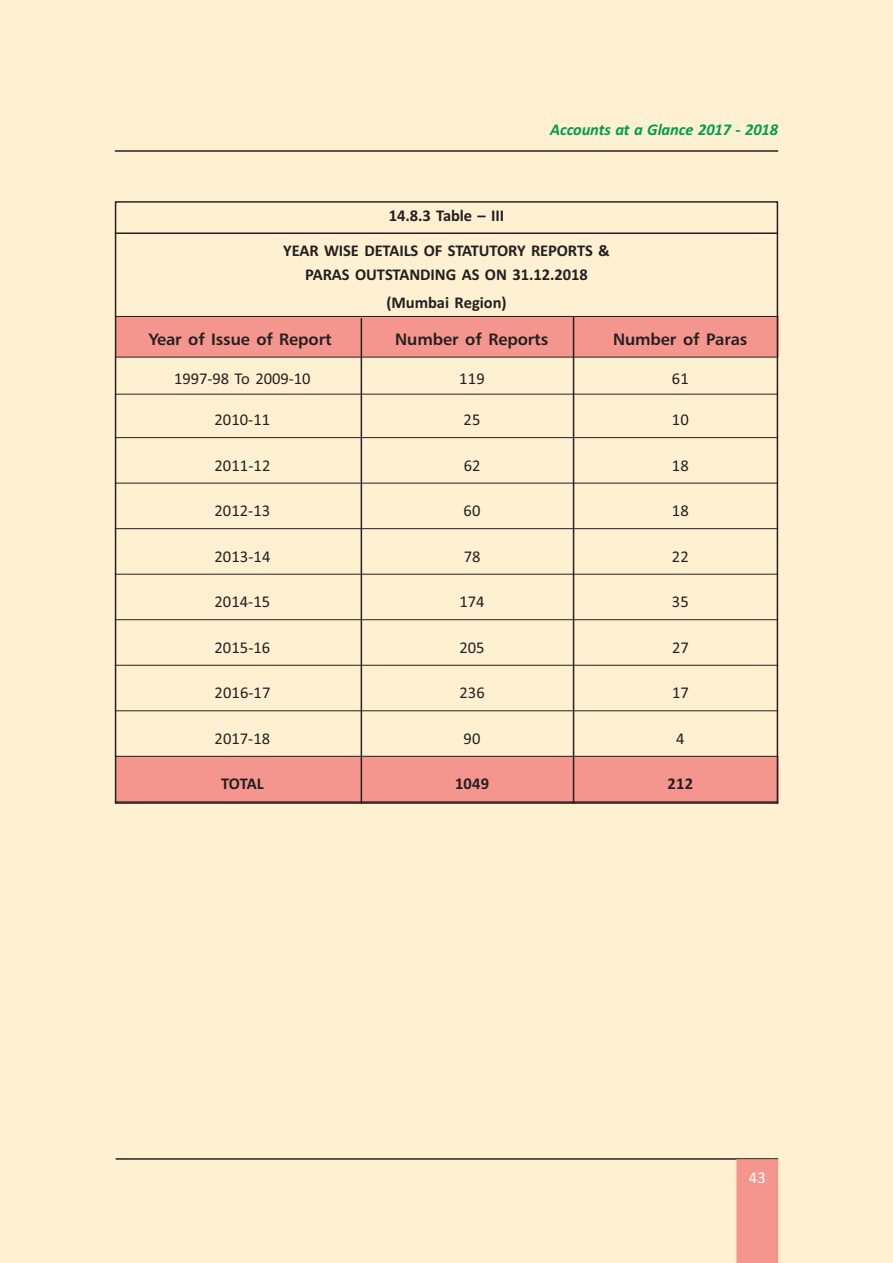
<style>
.page{position:relative;width:893px;height:1263px;background:#fef0d0}
.page>*{position:absolute;margin:0;border:0;box-sizing:border-box;transform-origin:0 0}
.t1{font:16.5px "TT19 B8 O00";letter-spacing:.005em;color:#231f20}
.t2{font:16.5px/35.1px "TT19 BAO00";letter-spacing:-.005em;color:#231f20;text-align:center}
.t3{font:16.5px "TT19 D7 O00";letter-spacing:-.005em;color:#231f20}
.t4{font:16.5px "TT19 B6 O00";letter-spacing:-.005em;color:#009e4d}
.t5{font:16.5px "TT19 B8 O00";color:#fff}
</style>
<div class="page">
<hr style="left:115px;top:150px;width:663px;height:2px;background:#231f20">
<hr style="left:116px;top:1158px;width:662px;height:2px;background:#231f20">
<div style="left:736px;top:1159px;width:42px;height:104px;background:#f5968e"></div>
<div style="left:115px;top:756px;width:663px;height:48px;background:#f5968e"></div>
<div style="left:115px;top:317px;width:663px;height:40px;background:#f5968e"></div>
<hr style="left:115px;top:232px;width:663px;height:2px;background:#231f20">
<hr style="left:115px;top:316px;width:663px;height:1px;background:#231f20">
<hr style="left:115px;top:357px;width:663px;height:1px;background:#231f20">
<hr style="left:115px;top:394px;width:663px;height:1px;background:#231f20">
<hr style="left:115px;top:437px;width:663px;height:1px;background:#231f20">
<hr style="left:115px;top:483px;width:663px;height:1px;background:#231f20">
<hr style="left:115px;top:528px;width:663px;height:1px;background:#231f20">
<hr style="left:115px;top:574px;width:663px;height:1px;background:#231f20">
<hr style="left:115px;top:619px;width:663px;height:1px;background:#231f20">
<hr style="left:115px;top:665px;width:663px;height:1px;background:#231f20">
<hr style="left:115px;top:710px;width:663px;height:1px;background:#231f20">
<hr style="left:115px;top:756px;width:663px;height:1px;background:#231f20">
<hr style="left:115px;top:801px;width:663px;height:1px;background:#231f20">
<hr style="left:361px;top:318px;width:1px;height:486px;background:#231f20">
<hr style="left:573px;top:316px;width:1px;height:488px;background:#231f20">
<p class="t4" style="left:550px;top:124px;width:229px">Accounts at a Glance 2017 - 2018</p>
<p class="t2" style="left:283px;top:200px;width:328px">14.8.3 Table – III<br>YEAR WISE DETAILS OF STATUTORY REPORTS &amp;</p>
<p class="t2" style="left:305px;top:262px;width:284px;line-height:28px">PARAS OUTSTANDING AS ON 31.12.2018 (Mumbai Region)</p>
<p class="t3" style="left:149px;top:332px;width:184px">Year of Issue of Report</p>
<p class="t3" style="left:395px;top:332px;width:155px">Number of Reports</p>
<p class="t3" style="left:613px;top:332px;width:136px">Number of Paras</p>
<p class="t1" style="left:174px;top:373px;width:138px">1997-98 To 2009-10</p>
<p class="t1" style="left:459px;top:373px;width:27px">119</p>
<p class="t1" style="left:672px;top:373px;width:18px">61</p>
<p class="t1" style="left:215px;top:414px;width:57px">2010-11</p>
<p class="t1" style="left:464px;top:414px;width:18px">25</p>
<p class="t1" style="left:672px;top:414px;width:18px">10</p>
<p class="t1" style="left:215px;top:460px;width:57px">2011-12</p>
<p class="t1" style="left:464px;top:460px;width:18px">62</p>
<p class="t1" style="left:672px;top:460px;width:18px">18</p>
<p class="t1" style="left:215px;top:505px;width:57px">2012-13</p>
<p class="t1" style="left:464px;top:505px;width:18px">60</p>
<p class="t1" style="left:672px;top:505px;width:18px">18</p>
<p class="t1" style="left:215px;top:551px;width:57px">2013-14</p>
<p class="t1" style="left:464px;top:551px;width:18px">78</p>
<p class="t1" style="left:672px;top:551px;width:18px">22</p>
<p class="t1" style="left:215px;top:596px;width:57px">2014-15</p>
<p class="t1" style="left:459px;top:596px;width:27px">174</p>
<p class="t1" style="left:672px;top:596px;width:18px">35</p>
<p class="t1" style="left:215px;top:642px;width:57px">2015-16</p>
<p class="t1" style="left:459px;top:642px;width:27px">205</p>
<p class="t1" style="left:672px;top:642px;width:18px">27</p>
<p class="t1" style="left:215px;top:687px;width:57px">2016-17</p>
<p class="t1" style="left:459px;top:687px;width:27px">236</p>
<p class="t1" style="left:672px;top:687px;width:18px">17</p>
<p class="t1" style="left:215px;top:733px;width:57px">2017-18</p>
<p class="t1" style="left:464px;top:733px;width:18px">90</p>
<p class="t1" style="left:676px;top:733px;width:10px">4</p>
<p class="t2" style="left:221px;top:768px;width:44px">TOTAL</p>
<p class="t2" style="left:455px;top:768px;width:36px">1049</p>
<p class="t2" style="left:668px;top:768px;width:27px">212</p>
<p class="t5" style="left:749px;top:1172px;width:18px">43</p>
</div>
